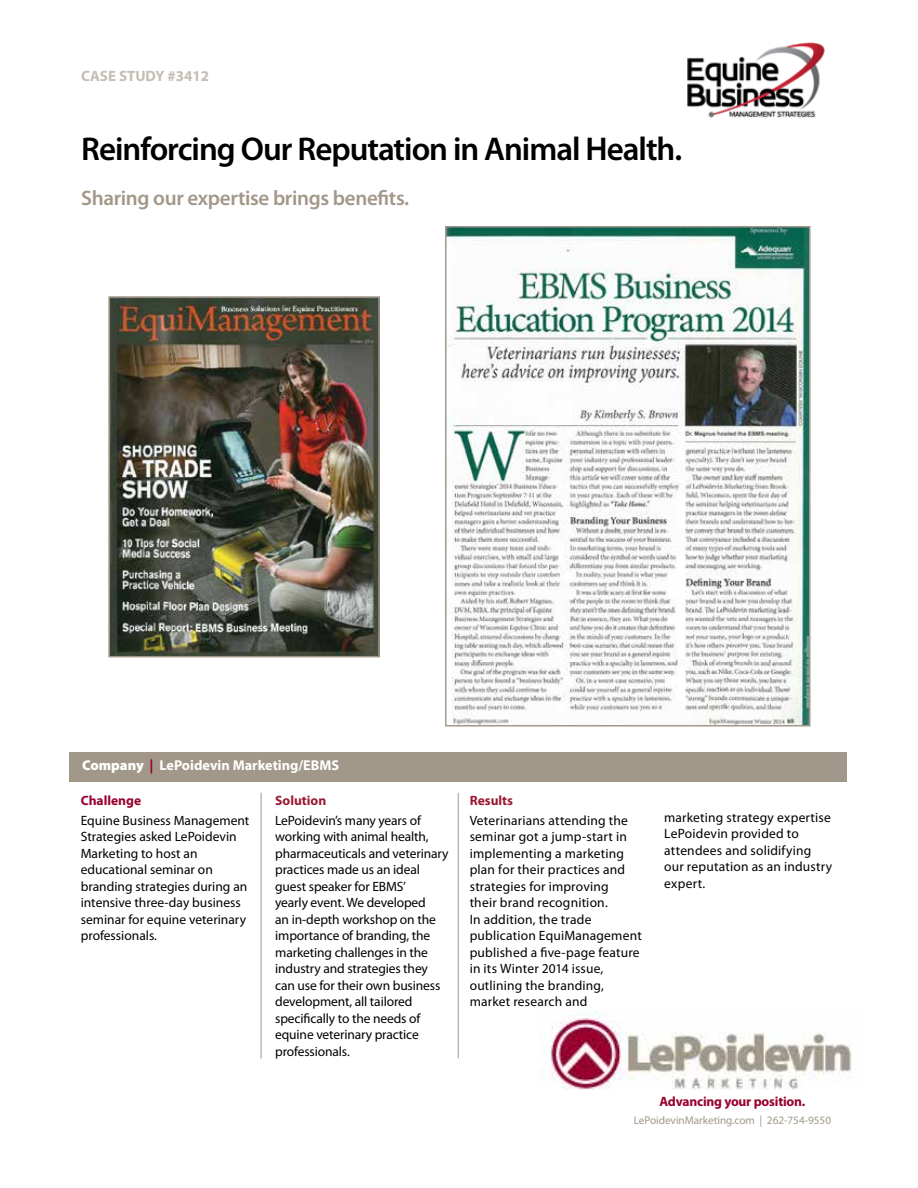
<style>
.page{position:relative;width:918px;height:1188px;background:#fff}
.page>*{position:absolute;margin:0;border:0;box-sizing:border-box;transform-origin:0 0}
.t1{font:600 33px "Myriad Pro";letter-spacing:-.03em;color:#000}
.t2{font:600 21px "Myriad Pro";letter-spacing:-.015em;color:#a3978a}
.t3{font:700 15px "Myriad Pro";color:#c6bdb3}
.t4{font:700 14.25px "Myriad Pro";color:#fff}
.t5{font:13.5px/16.5px "Myriad Pro";color:#000}
.t6{font:700 13.5px "Myriad Pro";letter-spacing:-.015em;color:#98002e}
.t7{font:700 13.5px "Myriad Pro";color:#9a1a32}
.t8{font:11.25px "Myriad Pro";letter-spacing:-.005em;color:#a2988a}
.s1{font-weight:900}
.s2{color:#98002e}
</style>
<div class="page">
<img style="left:543px;top:1012px;width:309px;height:78px">
<div style="left:69px;top:752px;width:778px;height:29px;background:#a2988a"></div>
<hr style="left:261px;top:793px;width:1px;height:265px;background:#a2988a">
<hr style="left:458px;top:793px;width:1px;height:265px;background:#a2988a">
<img style="left:687px;top:42px;width:138px;height:76px">
<img style="left:111px;top:299px;width:266px;height:355px">
<div style="left:108px;top:296px;width:272px;height:361px;border:2px solid #a2988a"></div>
<img style="left:448px;top:229px;width:360px;height:495px">
<div style="left:445px;top:226px;width:366px;height:501px;border:2px solid #a2988a"></div>
<p class="t3" style="left:81px;top:67px;width:130px">CASE STUDY #3412</p>
<h1 class="t1" style="left:81px;top:128px;width:603px">Reinforcing Our Reputation in Animal Health.</h1>
<h2 class="t2" style="left:81px;top:184px;width:329px">Sharing our expertise brings benefits.</h2>
<p class="t4" style="left:82px;top:756px;width:259px"><span class="s1">Company</span> <span class="s2">|</span> LePoidevin Marketing/EBMS</p>
<p class="t6" style="left:81px;top:792px;width:62px">Challenge</p>
<p class="t5" style="left:81px;top:812px;width:170px">Equine Business Management<br>Strategies asked LePoidevin<br>Marketing to host an educational seminar on branding strategies during an intensive three-day business seminar for equine veterinary professionals.</p>
<p class="t7" style="left:275px;top:792px;width:53px">Solution</p>
<p class="t5" style="left:275px;top:812px;width:175px">LePoidevin’s many years of working with animal health, pharmaceuticals and veterinary practices made us an ideal guest speaker for EBMS’<br>yearly event. We developed<br>an in-depth workshop on the importance of branding, the marketing challenges in the industry and strategies they can use for their own business development, all tailored specifically to the needs of equine veterinary practice professionals.</p>
<p class="t7" style="left:470px;top:792px;width:45px">Results</p>
<p class="t5" style="left:470px;top:812px;width:174px">Veterinarians attending the seminar got a jump-start in implementing a marketing plan for their practices and strategies for improving<br>their brand recognition.<br>In addition, the trade publication EquiManagement published a five-page feature in its Winter 2014 issue, outlining the branding, market research and</p>
<p class="t5" style="left:664px;top:809px;width:169px">marketing strategy expertise<br>LePoidevin provided to attendees and solidifying our reputation as an industry expert.</p>
<p class="t6" style="left:659px;top:1093px;width:147px">Advancing your position.</p>
<p class="t8" style="left:634px;top:1113px;width:199px">LePoidevinMarketing.com | 262-754-9550</p>
</div>
